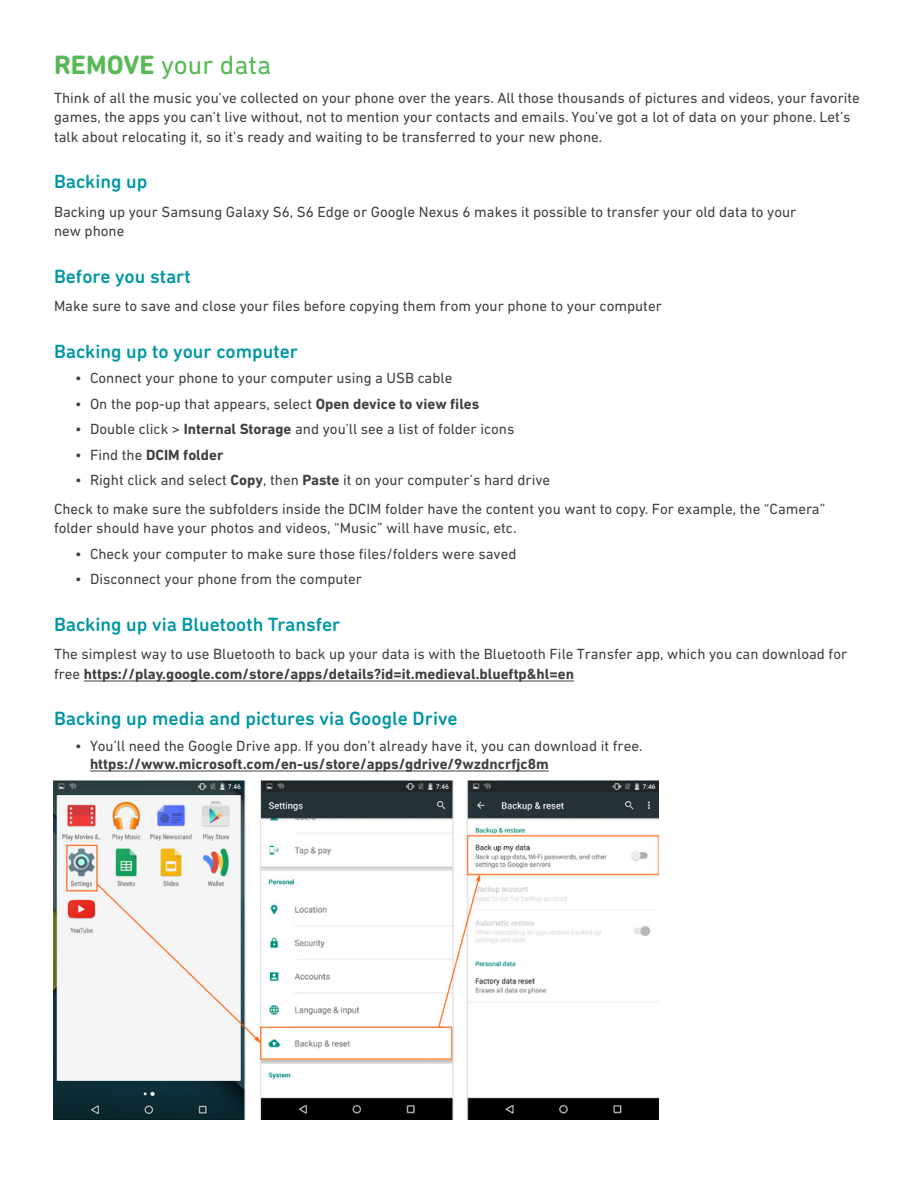
<style>
.page{position:relative;width:918px;height:1188px;background:#fff}
.page>*{position:absolute;margin:0;border:0;box-sizing:border-box;transform-origin:0 0}
.t1{font:27px "DIN Next Rounded LT Pro";color:#57ba56}
.t2{font:500 19.5px "DIN Next Rounded LT Pro";color:#0097a5}
.t3{font:15px/19.5px "DIN Next W1 G";color:#414042}
.t4{font:700 15px "DIN Next W1 G";color:#414042}
.s1{font-weight:700}
.s2{font-weight:400}
</style>
<div class="page">
<hr style="left:84px;top:681px;width:490px;height:1px;background:#414042">
<hr style="left:90px;top:771px;width:459px;height:1px;background:#414042">
<img style="left:54px;top:781px;width:605px;height:339px">
<h1 class="t1" style="left:54px;top:49px;width:219px"><span class="s1">REMOVE</span> your data</h1>
<p class="t3" style="left:54px;top:88px;width:807px">Think of all the music you’ve collected on your phone over the years. All those thousands of pictures and videos, your favorite games, the apps you can’t live without, not to mention your contacts and emails. You’ve got a lot of data on your phone. Let’s talk about relocating it, so it’s ready and waiting to be transferred to your new phone.</p>
<h2 class="t2" style="left:54px;top:170px;width:95px">Backing up</h2>
<p class="t3" style="left:54px;top:202px;width:744px">Backing up your Samsung Galaxy S6, S6 Edge or Google Nexus 6 makes it possible to transfer your old data to your new phone</p>
<h2 class="t2" style="left:54px;top:265px;width:138px">Before you start</h2>
<p class="t3" style="left:54px;top:296px;width:609px">Make sure to save and close your files before copying them from your phone to your computer</p>
<h2 class="t2" style="left:54px;top:340px;width:246px">Backing up to your computer</h2>
<p class="t3" style="left:75px;top:368px;width:379px">• Connect your phone to your computer using a USB cable</p>
<p class="t3" style="left:75px;top:394px;width:406px">• On the pop-up that appears, select <span class="s1">Open device to view files</span></p>
<p class="t3" style="left:75px;top:419px;width:441px">• Double click &gt; <span class="s1">Internal Storage</span> and you’ll see a list of folder icons</p>
<p class="t4" style="left:75px;top:446px;width:150px"><span class="s2">• Find the</span> DCIM folder</p>
<p class="t3" style="left:54px;top:466px;width:773px;line-height:28.5px;text-indent:21px">• Right click and select <span class="s1">Copy</span>, then <span class="s1">Paste</span> it on your computer’s hard drive<br>Check to make sure the subfolders inside the DCIM folder have the content you want to copy. For example, the “Camera”</p>
<p class="t3" style="left:54px;top:518px;width:464px">folder should have your photos and videos, “Music” will have music, etc.</p>
<p class="t3" style="left:75px;top:544px;width:443px">• Check your computer to make sure those files/folders were saved</p>
<p class="t3" style="left:75px;top:569px;width:289px">• Disconnect your phone from the computer</p>
<h2 class="t2" style="left:54px;top:613px;width:288px">Backing up via Bluetooth Transfer</h2>
<p class="t3" style="left:54px;top:644px;width:795px">The simplest way to use Bluetooth to back up your data is with the Bluetooth File Transfer app, which you can download for free <span class="s1">https://play.google.com/store/apps/details?id=it.medieval.blueftp&amp;hl=en</span></p>
<h2 class="t2" style="left:54px;top:707px;width:405px">Backing up media and pictures via Google Drive</h2>
<p class="t3" style="left:75px;top:736px;width:569px">• You’ll need the Google Drive app. If you don’t already have it, you can download it free.</p>
<p class="t4" style="left:90px;top:755px;width:460px">https://www.microsoft.com/en-us/store/apps/gdrive/9wzdncrfjc8m</p>
</div>
